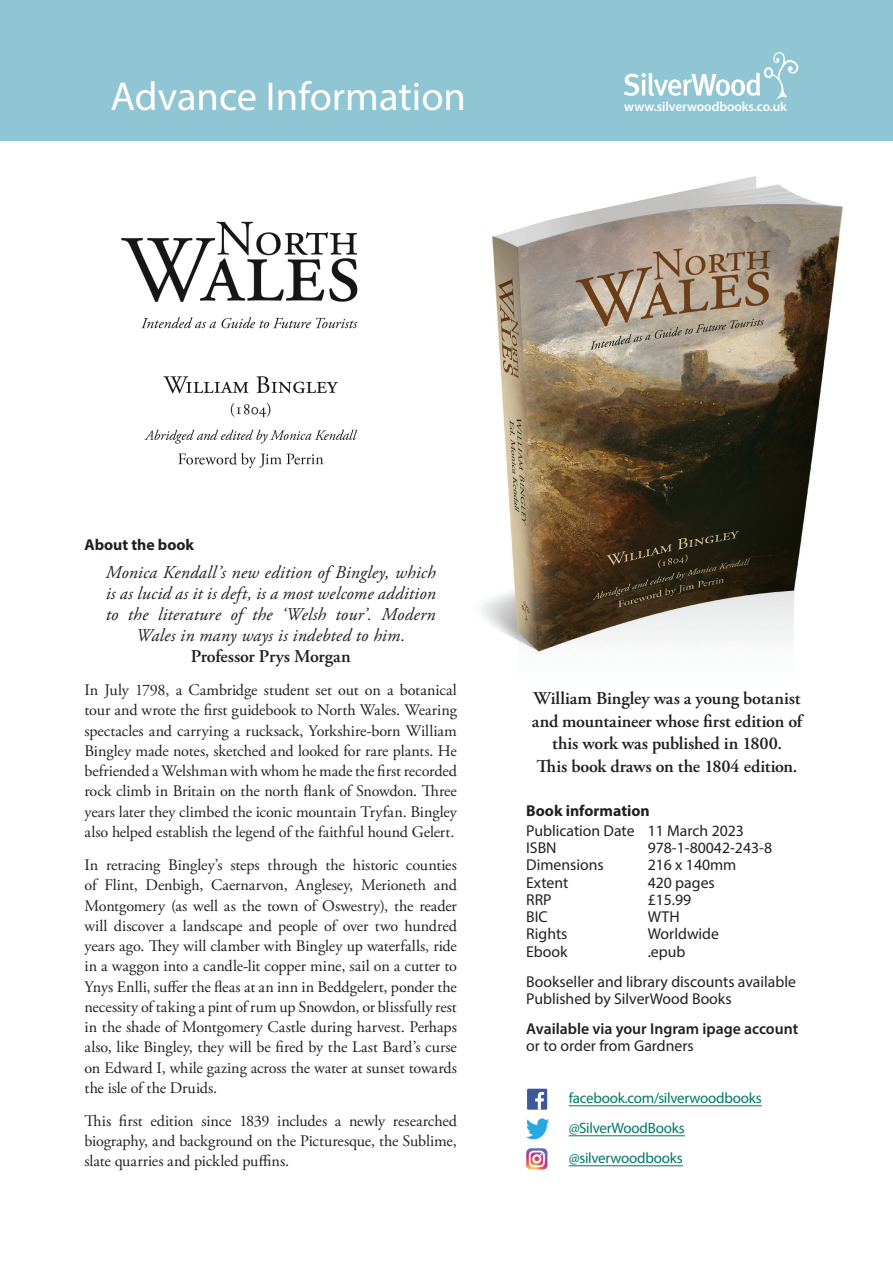
<style>
.page{position:relative;width:893px;height:1263px;background:#fff}
.page>*{position:absolute;margin:0;border:0;box-sizing:border-box;transform-origin:0 0}
.t1{font:40.5px "Myriad Pro";color:#fff}
.Main_text_flush{font:italic 18px/21px "Adobe Garamond Pro";letter-spacing:.01em;color:#231f20;text-align:center}
.Main_text_flush-2{font:600 18px/22.5px "Adobe Garamond Pro";letter-spacing:-.01em;color:#231f20;text-align:center}
.Main_text_flush_SPAC{font:16.2px/20.2px "Adobe Garamond Pro";letter-spacing:-.005em;color:#231f20;text-align:justify}
.Metadata{font:15.75px "Myriad Pro";color:#231f20}
.Metadata-2{font:600 15.75px "Myriad Pro";color:#231f20}
.Sub_Heading{font:700 15.75px "Myriad Pro";color:#231f20}
.Sub_Heading__space_b{font:700 15.75px "Myriad Pro";color:#231f20}
.Social_Media{font:15px "Myriad Pro";letter-spacing:-.02em;color:#007868}
.t2{font:600 13.35px "Myriad Pro";letter-spacing:-.01em;color:#fff}
</style>
<div class="page">
<img style="left:481px;top:176px;width:362px;height:476px">
<hr style="left:569px;top:1105px;width:193px;height:1px;background:#007868">
<hr style="left:569px;top:1135px;width:116px;height:1px;background:#007868">
<hr style="left:569px;top:1165px;width:114px;height:1px;background:#007868">
<div style="left:527px;top:1089px;width:20px;height:21px;background:#3c5a99"></div>
<svg style="left:535px;top:1092px;width:9px;height:18px"></svg>
<svg style="left:526px;top:1118px;width:23px;height:21px"></svg>
<svg style="left:526px;top:1148px;width:21px;height:21px"></svg>
<div style="left:0;top:0;width:893px;height:140px;background:#90c5d4"></div>
<svg style="left:624px;top:52px;width:174px;height:48px"></svg>
<img style="left:121px;top:221px;width:237px;height:248px">
<p class="t1" style="left:111px;top:72px;width:357px">Advance Information</p>
<p class="t2" style="left:624px;top:98px;width:164px">www.silverwoodbooks.co.uk</p>
<p class="Sub_Heading__space_b" style="left:85px;top:534px;width:111px">About the book</p>
<p class="Main_text_flush" style="left:106px;top:562px;width:331px">Monica Kendall’s new edition of Bingley, which is as lucid as it is deft, is a most welcome addition to the literature of the ‘Welsh tour’. Modern Wales in many ways is indebted to him.</p>
<p class="Main_text_flush-2" style="left:191px;top:645px;width:161px">Professor Prys Morgan</p>
<p class="Main_text_flush_SPAC" style="left:85px;top:680px;width:374px">In July 1798, a Cambridge student set out on a botanical tour and wrote the first guidebook to North Wales. Wearing spectacles and carrying a rucksack, Yorkshire-born William Bingley made notes, sketched and looked for rare plants. He befriended a Welshman with whom he made the first recorded rock climb in Britain on the north flank of Snowdon. Three years later they climbed the iconic mountain Tryfan. Bingley also helped establish the legend of the faithful hound Gelert.</p>
<p class="Main_text_flush_SPAC" style="left:85px;top:855px;width:374px">In retracing Bingley’s steps through the historic counties of Flint, Denbigh, Caernarvon, Anglesey, Merioneth and Montgomery (as well as the town of Oswestry), the reader will discover a landscape and people of over two hundred years ago. They will clamber with Bingley up waterfalls, ride in a waggon into a candle-lit copper mine, sail on a cutter to Ynys Enlli, suffer the fleas at an inn in Beddgelert, ponder the necessity of taking a pint of rum up Snowdon, or blissfully rest in the shade of Montgomery Castle during harvest. Perhaps also, like Bingley, they will be fired by the Last Bard’s curse on Edward I, while gazing across the water at sunset towards the isle of the Druids.</p>
<p class="Main_text_flush_SPAC" style="left:85px;top:1111px;width:374px">This first edition since 1839 includes a newly researched biography, and background on the Picturesque, the Sublime, slate quarries and pickled puffins.</p>
<p class="Main_text_flush-2" style="left:532px;top:687px;width:272px">William Bingley was a young botanist and mountaineer whose first edition of this work was published in 1800.<br>This book draws on the 1804 edition.</p>
<p class="Sub_Heading" style="left:526px;top:800px;width:125px">Book information</p>
<p class="Metadata" style="left:526px;top:821px;width:219px">Publication Date 11 March 2023</p>
<p class="Metadata" style="left:526px;top:838px;width:32px">ISBN</p>
<p class="Metadata" style="left:648px;top:838px;width:126px">978-1-80042-243-8</p>
<p class="Metadata" style="left:526px;top:855px;width:79px">Dimensions</p>
<p class="Metadata" style="left:648px;top:855px;width:90px">216 x 140mm</p>
<p class="Metadata" style="left:526px;top:873px;width:44px">Extent</p>
<p class="Metadata" style="left:648px;top:873px;width:69px">420 pages</p>
<p class="Metadata" style="left:526px;top:890px;width:27px">RRP</p>
<p class="Metadata" style="left:648px;top:890px;width:45px">£15.99</p>
<p class="Metadata" style="left:526px;top:907px;width:23px">BIC</p>
<p class="Metadata" style="left:648px;top:907px;width:33px">WTH</p>
<p class="Metadata" style="left:526px;top:924px;width:43px">Rights</p>
<p class="Metadata" style="left:648px;top:924px;width:73px">Worldwide</p>
<p class="Metadata" style="left:526px;top:942px;width:43px">Ebook</p>
<p class="Metadata" style="left:648px;top:942px;width:39px">.epub</p>
<p class="Metadata" style="left:526px;top:972px;width:271px">Bookseller and library discounts available</p>
<p class="Metadata" style="left:526px;top:989px;width:207px">Published by SilverWood Books</p>
<p class="Metadata-2" style="left:526px;top:1019px;width:274px">Available via your Ingram ipage account</p>
<p class="Metadata" style="left:526px;top:1036px;width:169px">or to order from Gardners</p>
<p class="Social_Media" style="left:569px;top:1088px;width:195px">facebook.com/silverwoodbooks</p>
<p class="Social_Media" style="left:569px;top:1118px;width:118px">@SilverWoodBooks</p>
<p class="Social_Media" style="left:569px;top:1148px;width:116px">@silverwoodbooks</p>
</div>
